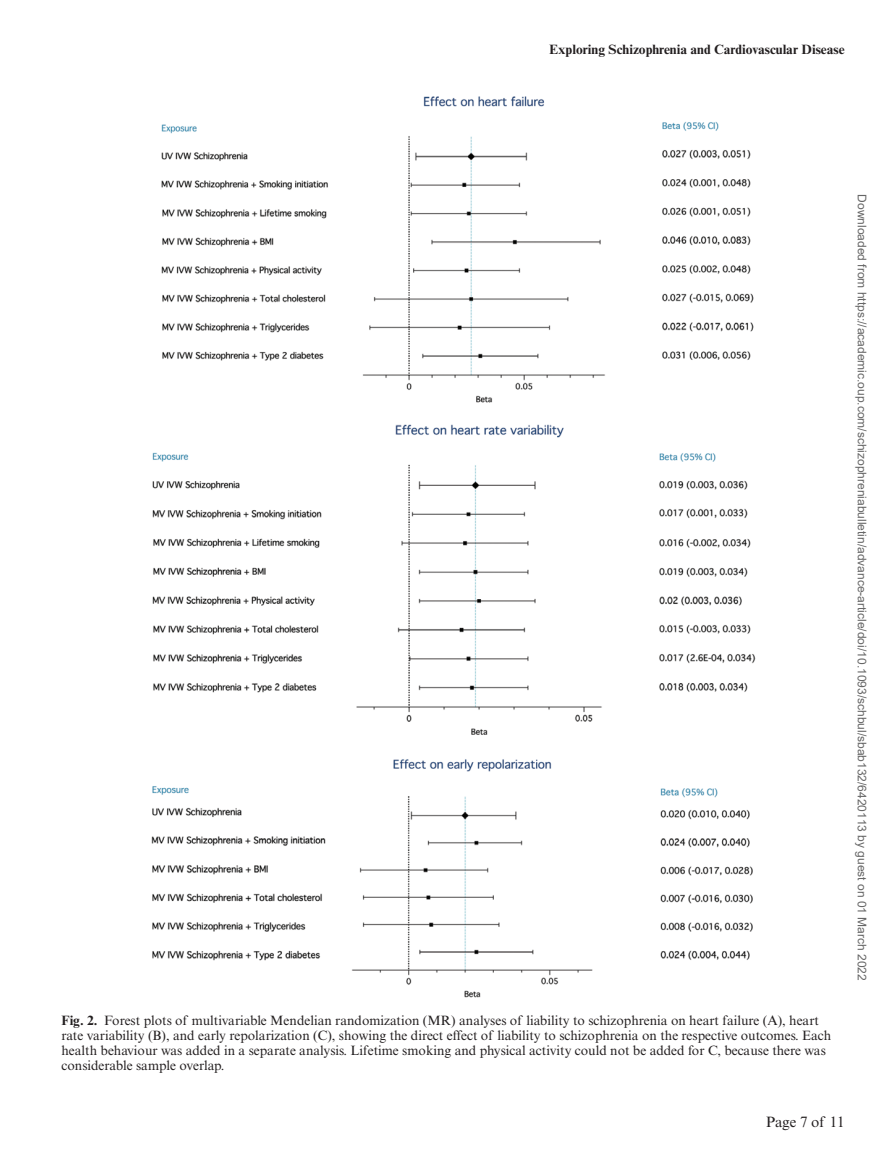
<style>
.page{position:relative;width:891px;height:1175px;background:#fff}
.page>*{position:absolute;margin:0;border:0;box-sizing:border-box;transform-origin:0 0}
.t1{font:15px "Times New Roman MT Std";color:#231f20}
.t2{font:13.5px/15px "Times New Roman MT Std";color:#231f20}
.t3{font:700 13.5px "Times New Roman MT Std";color:#231f20}
.t4{font:12px "Arial";color:#666}
.s1{font-weight:700}
</style>
<div class="page">
<img style="left:151px;top:96px;width:604px;height:901px">
<p class="t3" style="left:549px;top:41px;width:297px">Exploring Schizophrenia and Cardiovascular Disease</p>
<p class="t2" style="left:62px;top:1012px;width:771px"><span class="s1">Fig. 2.</span> Forest plots of multivariable Mendelian randomization (MR) analyses of liability to schizophrenia on heart failure (A), heart rate variability (B), and early repolarization (C), showing the direct effect of liability to schizophrenia on the respective outcomes. Each health behaviour was added in a separate analysis. Lifetime smoking and physical activity could not be added for C, because there was considerable sample overlap.</p>
<p class="t4" style="left:866px;top:194px;width:788px;rotate:90deg">Downloaded from https://academic.oup.com/schizophreniabulletin/advance-article/doi/10.1093/schbul/sbab132/6420113 by guest on 01 March 2022</p>
<p class="t1" style="left:766px;top:1113px;width:80px">Page 7 of 11</p>
</div>
